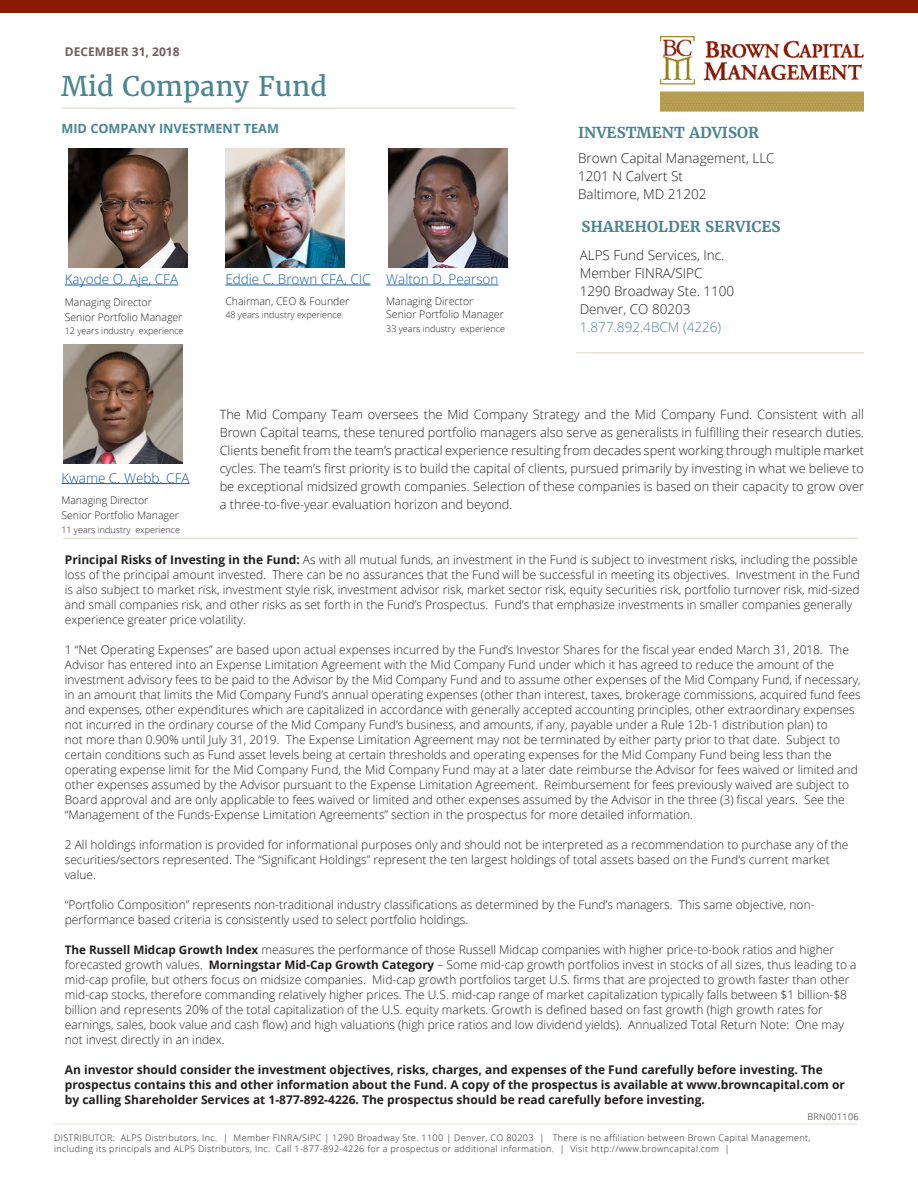
<style>
.page{position:relative;width:918px;height:1188px;background:#fff}
.page>*{position:absolute;margin:0;border:0;box-sizing:border-box;transform-origin:0 0}
.t1{font:27px "Merriweather";color:#4b8590}
.t2{font:700 15px "Merriweather";color:#4b8590}
.t3{font:300 13.5px "Open Sans";color:#231f20}
.t4{font:300 13.5px "Open Sans";color:#175d9e}
.t5{font:300 13.5px/18px "Open Sans";color:#4b8590}
.t6{font:300 12.75px/18px "Open Sans";color:#231f20;text-align:justify}
.t7{font:700 12.75px "Open Sans";color:#4b8590}
.t8{font:300 12px/15px "Open Sans";color:#231f20}
.t9{font:700 12px/15px "Open Sans";color:#231f20}
.t10{font:700 12px "Open Sans";color:#6c615d}
.t11{font:300 10.5px/15px "Open Sans";color:#231f20}
.t12{font:300 9px/10.8px "Open Sans";letter-spacing:.04em;color:#231f20}
.t13{font:300 9px "Open Sans";color:#231f20}
.s1{color:#231f20}
.s2{font-weight:700}
.s3{font-weight:700;font-size:11.7px}
</style>
<div class="page">
<hr style="left:56px;top:1124px;width:801px;height:1px;background:#c7be9f">
<hr style="left:576px;top:352px;width:288px;height:2px;background:#c7be9f">
<hr style="left:63px;top:538px;width:795px;height:1px;background:#c7be9f">
<img style="left:68px;top:148px;width:119px;height:119px">
<img style="left:64px;top:344px;width:119px;height:119px">
<hr style="left:61px;top:483px;width:129px;height:1px;background:#175d9e">
<img style="left:388px;top:148px;width:119px;height:119px">
<hr style="left:386px;top:285px;width:112px;height:1px;background:#175d9e">
<div style="left:0;top:0;width:918px;height:13px;background:#891a02"></div>
<hr style="left:61px;top:107px;width:455px;height:2px;background:#c7bd9f">
<img style="left:661px;top:37px;width:203px;height:75px">
<hr style="left:65px;top:285px;width:113px;height:1px;background:#175d9e">
<img style="left:225px;top:148px;width:119px;height:119px">
<hr style="left:225px;top:285px;width:146px;height:1px;background:#175d9e">
<p class="t10" style="left:65px;top:43px;width:116px">December 31, 2018</p>
<p class="t1" style="left:61px;top:69px;width:268px">Mid Company Fund</p>
<p class="t7" style="left:61px;top:120px;width:217px">M ID COM PANY INVESTME NT TEAM</p>
<p class="t4" style="left:65px;top:270px;width:115px">Kayode O. Aje, CFA</p>
<p class="t11" style="left:65px;top:294px;width:119px">Managing Director<br>Senior Portfolio Manager</p>
<p class="t13" style="left:65px;top:325px;width:120px">12 years industry experience</p>
<p class="t4" style="left:225px;top:270px;width:147px">Eddie C. Brown CFA, CIC</p>
<p class="t11" style="left:225px;top:293px;width:125px">Chairman, CEO &amp; Founder</p>
<p class="t13" style="left:225px;top:309px;width:118px">48 years industry experience</p>
<p class="t4" style="left:386px;top:270px;width:114px">Walton D. Pearson</p>
<p class="t11" style="left:386px;top:294px;width:119px;line-height:13.5px">Managing Director<br>Senior Portfolio Manager</p>
<p class="t13" style="left:386px;top:323px;width:120px">33 years industry experience</p>
<p class="t2" style="left:578px;top:123px;width:182px">INVESTMENT ADVISOR</p>
<p class="t3" style="left:578px;top:149px;width:198px">Brown Capital Management, LLC</p>
<p class="t3" style="left:578px;top:167px;width:106px">1201 N Calvert St</p>
<p class="t3" style="left:578px;top:185px;width:130px">Baltimore, MD 21202</p>
<p class="t2" style="left:581px;top:217px;width:201px">SHAREHOLDER SERVICES</p>
<p class="t3" style="left:580px;top:246px;width:146px">ALPS Fund Services, Inc.</p>
<p class="t3" style="left:580px;top:264px;width:124px">Member FINRA/SIPC</p>
<p class="t3" style="left:580px;top:282px;width:156px">1290 Broadway Ste. 1100</p>
<p class="t5" style="left:580px;top:300px;width:143px"><span class="s1">Denver, CO 80203<br></span>1.877.892.4BCM (4226)</p>
<p class="t4" style="left:61px;top:468px;width:130px">Kwame C. Webb. CFA</p>
<p class="t11" style="left:61px;top:493px;width:119px">Managing Director<br>Senior Portfolio Manager</p>
<p class="t13" style="left:61px;top:523px;width:120px">11 years industry experience</p>
<p class="t6" style="left:220px;top:405px;width:646px">The Mid Company Team oversees the Mid Company Strategy and the Mid Company Fund. Consistent with all Brown Capital teams, these tenured portfolio managers also serve as generalists in fulfilling their research duties.<br>Clients benefit from the team’s practical experience resulting from decades spent working through multiple market cycles. The team’s first priority is to build the capital of clients, pursued primarily by investing in what we believe to be exceptional midsized growth companies. Selection of these companies is based on their capacity to grow over a three-to-five-year evaluation horizon and beyond.</p>
<p class="t8" style="left:65px;top:552px;width:797px"><span class="s2">Principal Risks of Investing in the Fund:</span> As with all mutual funds, an investment in the Fund is subject to investment risks, including the possible loss of the principal amount invested. There can be no assurances that the Fund will be successful in meeting its objectives. Investment in the Fund is also subject to market risk, investment style risk, investment advisor risk, market sector risk, equity securities risk, portfolio turnover risk, mid-sized and small companies risk, and other risks as set forth in the Fund’s Prospectus. Fund’s that emphasize investments in smaller companies generally experience greater price volatility.</p>
<p class="t8" style="left:65px;top:642px;width:798px">1 “Net Operating Expenses” are based upon actual expenses incurred by the Fund’s Investor Shares for the fiscal year ended March 31, 2018. The Advisor has entered into an Expense Limitation Agreement with the Mid Company Fund under which it has agreed to reduce the amount of the investment advisory fees to be paid to the Advisor by the Mid Company Fund and to assume other expenses of the Mid Company Fund, if necessary, in an amount that limits the Mid Company Fund’s annual operating expenses (other than interest, taxes, brokerage commissions, acquired fund fees and expenses, other expenditures which are capitalized in accordance with generally accepted accounting principles, other extraordinary expenses not incurred in the ordinary course of the Mid Company Fund’s business, and amounts, if any, payable under a Rule 12b-1 distribution plan) to<br>not more than 0.90% until July 31, 2019. The Expense Limitation Agreement may not be terminated by either party prior to that date. Subject to certain conditions such as Fund asset levels being at certain thresholds and operating expenses for the Mid Company Fund being less than the operating expense limit for the Mid Company Fund, the Mid Company Fund may at a later date reimburse the Advisor for fees waived or limited and other expenses assumed by the Advisor pursuant to the Expense Limitation Agreement. Reimbursement for fees previously waived are subject to Board approval and are only applicable to fees waived or limited and other expenses assumed by the Advisor in the three (3) fiscal years. See the “Management of the Funds-Expense Limitation Agreements” section in the prospectus for more detailed information.</p>
<p class="t8" style="left:65px;top:837px;width:785px">2 All holdings information is provided for informational purposes only and should not be interpreted as a recommendation to purchase any of the securities/sectors represented. The “Significant Holdings” represent the ten largest holdings of total assets based on the Fund’s current market value.</p>
<p class="t8" style="left:65px;top:897px;width:751px">“Portfolio Composition” represents non-traditional industry classifications as determined by the Fund’s managers. This same objective, non&shy;performance based criteria is consistently used to select portfolio holdings.</p>
<p class="t8" style="left:65px;top:942px;width:793px"><span class="s3">The Russell Midcap Growth Index</span> measures the performance of those Russell Midcap companies with higher price-to-book ratios and higher forecasted growth values. <span class="s3">morningstar mid-Cap Growth Category</span> – Some mid-cap growth portfolios invest in stocks of all sizes, thus leading to a mid-cap profile, but others focus on midsize companies. Mid-cap growth portfolios target U.S. firms that are projected to growth faster than other mid-cap stocks, therefore commanding relatively higher prices. The U.S. mid-cap range of market capitalization typically falls between $1 billion-$8 billion and represents 20% of the total capitalization of the U.S. equity markets. Growth is defined based on fast growth (high growth rates for earnings, sales, book value and cash flow) and high valuations (high price ratios and low dividend yields). Annualized Total Return Note: One may not invest directly in an index.</p>
<p class="t9" style="left:65px;top:1062px;width:782px">An investor should consider the investment objectives, risks, charges, and expenses of the Fund carefully before investing. The prospectus contains this and other information about the Fund. A copy of the prospectus is available at www.browncapital.com or by calling Shareholder Services at 1-877-892-4226. The prospectus should be read carefully before investing.</p>
<p class="t12" style="left:807px;top:1112px;width:53px">BRN001106</p>
<p class="t12" style="left:54px;top:1133px;width:758px">DISTRIBUTOR: ALPS Distributors, Inc. | Member FINRA/SIPC | 1290 Broadway Ste. 1100 | Denver, CO 80203 | There is no affiliation between Brown Capital Management, including its principals and ALPS Distributors, Inc. Call 1-877-892-4226 for a prospectus or additional information. | Visit http://www.browncapital.com |</p>
</div>
